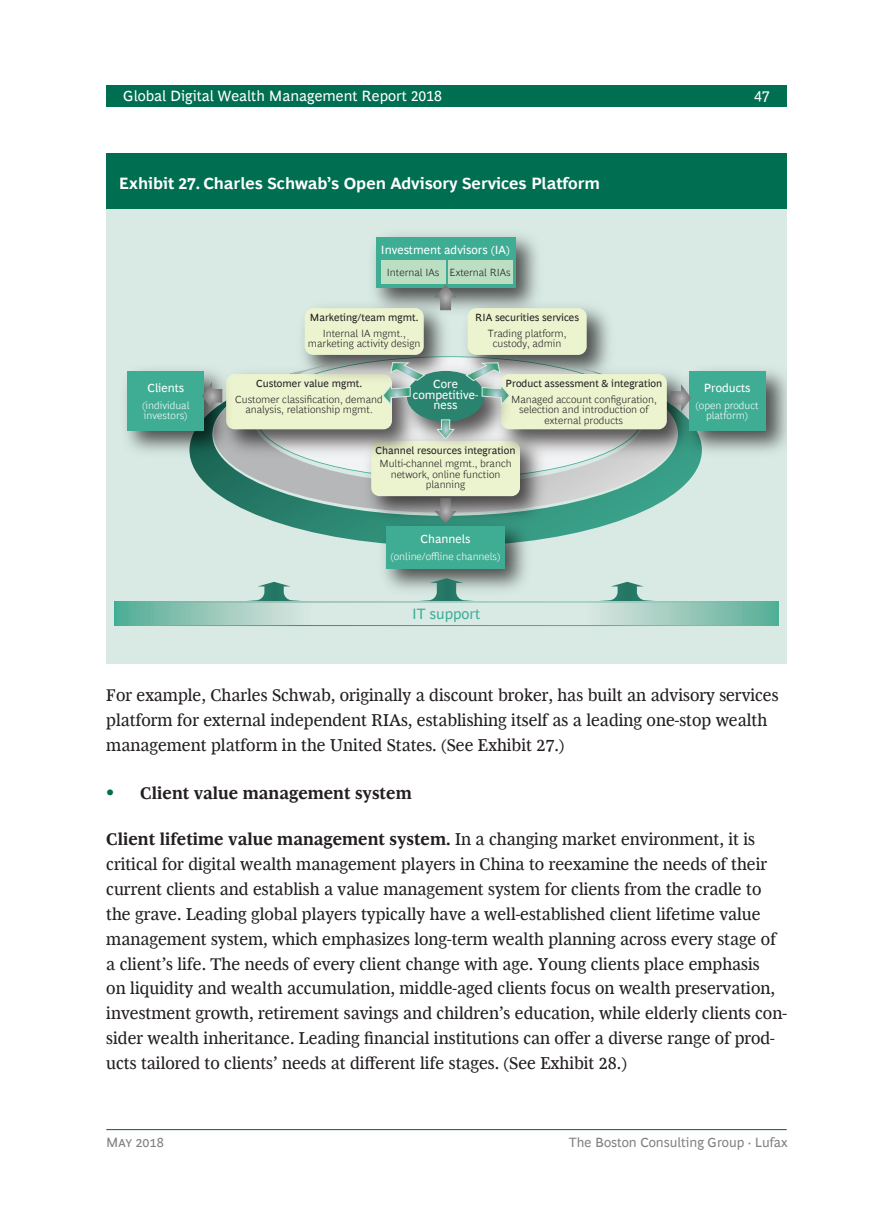
<style>
.page{position:relative;width:893px;height:1212px;background:#fff}
.page>*{position:absolute;margin:0;border:0;box-sizing:border-box;transform-origin:0 0}
.t1{font:17.25px/24.9px "Henderson BCG Serif";color:#231f20}
.t2{font:700 17.25px "Henderson BCG Serif";color:#231f20}
.t3{font:700 16.5px "Henderson BCG Sans";color:#fff}
.t4{font:15px "Henderson BCG Sans";color:#fff}
.t5{font:15px "Henderson BCG Sans";color:#3fad94}
.t6{font:13.5px "Henderson BCG Sans";color:#808285}
.t7{font:12px/10.5px "Henderson BCG Sans";color:#fff;text-align:center}
.t8{font:300 10.5px/10.5px "Henderson BCG Sans";color:#231f20;text-align:center}
.t9{font:10.5px "Henderson BCG Sans";color:#231f20}
.t10{font:300 10.5px/10.5px "Henderson BCG Sans";color:#fff}
.s1{font-weight:400;font-size:18px;color:#006e51}
.s2{font-weight:700}
</style>
<div class="page">
<hr style="left:106px;top:1129px;width:681px;height:1px;background:#006e51">
<div style="left:106px;top:85px;width:681px;height:21px;background:#006e51"></div>
<div style="left:106px;top:153px;width:681px;height:510px;background:#d9eae5"></div>
<div style="left:106px;top:153px;width:681px;height:55px;background:#006e51"></div>
<img style="left:373px;top:235px;width:165px;height:61px">
<div style="left:376px;top:237px;width:139px;height:50px;background:#3fad94"></div>
<svg style="left:192px;top:464px;width:507px;height:79px"></svg>
<svg style="left:213px;top:464px;width:464px;height:49px;background:#84afa6"></svg>
<img style="left:457px;top:296px;width:152px;height:66px">
<div style="left:468px;top:308px;width:119px;height:47px;background:#ecf3cf;border-radius:9px"></div>
<img style="left:358px;top:464px;width:195px;height:66px">
<div style="left:371px;top:441px;width:149px;height:55px;background:#ecf3cf;border-radius:9px"></div>
<img style="left:518px;top:362px;width:158px;height:102px">
<div style="left:501px;top:374px;width:166px;height:55px;background:#ecf3cf;border-radius:9px"></div>
<img style="left:238px;top:373px;width:156px;height:91px">
<div style="left:226px;top:374px;width:166px;height:55px;background:#ecf3cf;border-radius:9px"></div>
<img style="left:292px;top:296px;width:165px;height:82px">
<div style="left:305px;top:308px;width:119px;height:47px;background:#ecf3cf;border-radius:9px"></div>
<img style="left:373px;top:513px;width:165px;height:65px">
<div style="left:386px;top:526px;width:119px;height:42px;background:#3fad94"></div>
<img style="left:394px;top:359px;width:124px;height:93px">
<div style="left:407px;top:371px;width:77px;height:51px;background:#2a836e;border-radius:50%"></div>
<img style="left:126px;top:370px;width:112px;height:94px">
<div style="left:128px;top:371px;width:76px;height:59px;background:#3fad94"></div>
<img style="left:676px;top:370px;width:111px;height:94px">
<div style="left:689px;top:371px;width:76px;height:59px;background:#3fad94"></div>
<div style="left:381px;top:260px;width:65px;height:24px;background:#bcdfc4"></div>
<div style="left:448px;top:260px;width:65px;height:24px;background:#bcdfc4"></div>
<svg style="left:435px;top:285px;width:21px;height:25px"></svg>
<svg style="left:202px;top:382px;width:20px;height:27px"></svg>
<svg style="left:671px;top:384px;width:20px;height:28px"></svg>
<svg style="left:435px;top:498px;width:21px;height:26px"></svg>
<svg style="left:436px;top:419px;width:19px;height:21px"></svg>
<svg style="left:382px;top:362px;width:44px;height:44px"></svg>
<svg style="left:115px;top:602px;width:663px;height:24px;background:#5cb29b"></svg>
<svg style="left:149px;top:578px;width:595px;height:48px"></svg>
<svg style="left:465px;top:362px;width:45px;height:44px"></svg>
<p class="t4" style="left:123px;top:85px;width:320px">Global Digital Wealth Management Report 2018</p>
<p class="t4" style="left:754px;top:85px;width:17px">47</p>
<p class="t3" style="left:119px;top:171px;width:483px">Exhibit 27. Charles Schwab’s Open Advisory Services Platform</p>
<p class="t7" style="left:381px;top:243px;width:131px">Investment advisors (IA)</p>
<p class="t8" style="left:387px;top:266px;width:125px">Internal IAs External RIAs</p>
<p class="t9" style="left:310px;top:310px;width:110px">Marketing/team mgmt.</p>
<p class="t9" style="left:475px;top:310px;width:105px">RIA securities services</p>
<p class="t8" style="left:308px;top:327px;width:114px">Internal IA mgmt., marketing activity design</p>
<p class="t8" style="left:488px;top:327px;width:80px">Trading platform, custody, admin</p>
<p class="t9" style="left:506px;top:376px;width:158px">Product assessment &amp; integration</p>
<p class="t9" style="left:256px;top:376px;width:107px">Customer value mgmt.</p>
<p class="t7" style="left:413px;top:378px;width:67px">Core competitive&shy;ness</p>
<p class="t7" style="left:147px;top:381px;width:38px">Clients</p>
<p class="t7" style="left:704px;top:381px;width:48px">Products</p>
<p class="t8" style="left:511px;top:393px;width:147px">Managed account configuration, selection and introduction of external products</p>
<p class="t8" style="left:235px;top:393px;width:149px">Customer classification, demand analysis, relationship mgmt.</p>
<p class="t10" style="left:142px;top:399px;width:49px">(individual investors)</p>
<p class="t10" style="left:696px;top:399px;width:65px;text-align:center">(open product platform)</p>
<p class="t9" style="left:376px;top:442px;width:141px">Channel resources integration</p>
<p class="t8" style="left:379px;top:458px;width:134px">Multi-channel mgmt., branch network, online function planning</p>
<p class="t7" style="left:421px;top:532px;width:51px">Channels</p>
<p class="t10" style="left:390px;top:550px;width:112px">(online/offline channels)</p>
<p class="t5" style="left:412px;top:603px;width:70px">IT support</p>
<p class="t1" style="left:106px;top:681px;width:674px">For example, Charles Schwab, originally a discount broker, has built an advisory services platform for external independent RIAs, establishing itself as a leading one-stop wealth management platform in the United States. (See Exhibit 27.)</p>
<p class="t2" style="left:106px;top:780px;width:307px"><span class="s1">•</span> Client value management system</p>
<p class="t1" style="left:106px;top:825px;width:682px"><span class="s2">Client lifetime value management system.</span> In a changing market environment, it is critical for digital wealth management players in China to reexamine the needs of their current clients and establish a value management system for clients from the cradle to the grave. Leading global players typically have a well-established client lifetime value management system, which emphasizes long-term wealth planning across every stage of a client’s life. The needs of every client change with age. Young clients place emphasis<br>on liquidity and wealth accumulation, middle-aged clients focus on wealth preservation, investment growth, retirement savings and children’s education, while elderly clients con&shy;sider wealth inheritance. Leading financial institutions can offer a diverse range of prod&shy;ucts tailored to clients’ needs at different life stages. (See Exhibit 28.)</p>
<p class="t6" style="left:106px;top:1132px;width:59px">May 2018</p>
<p class="t6" style="left:569px;top:1133px;width:220px">The Boston Consulting Group · Lufax</p>
</div>
